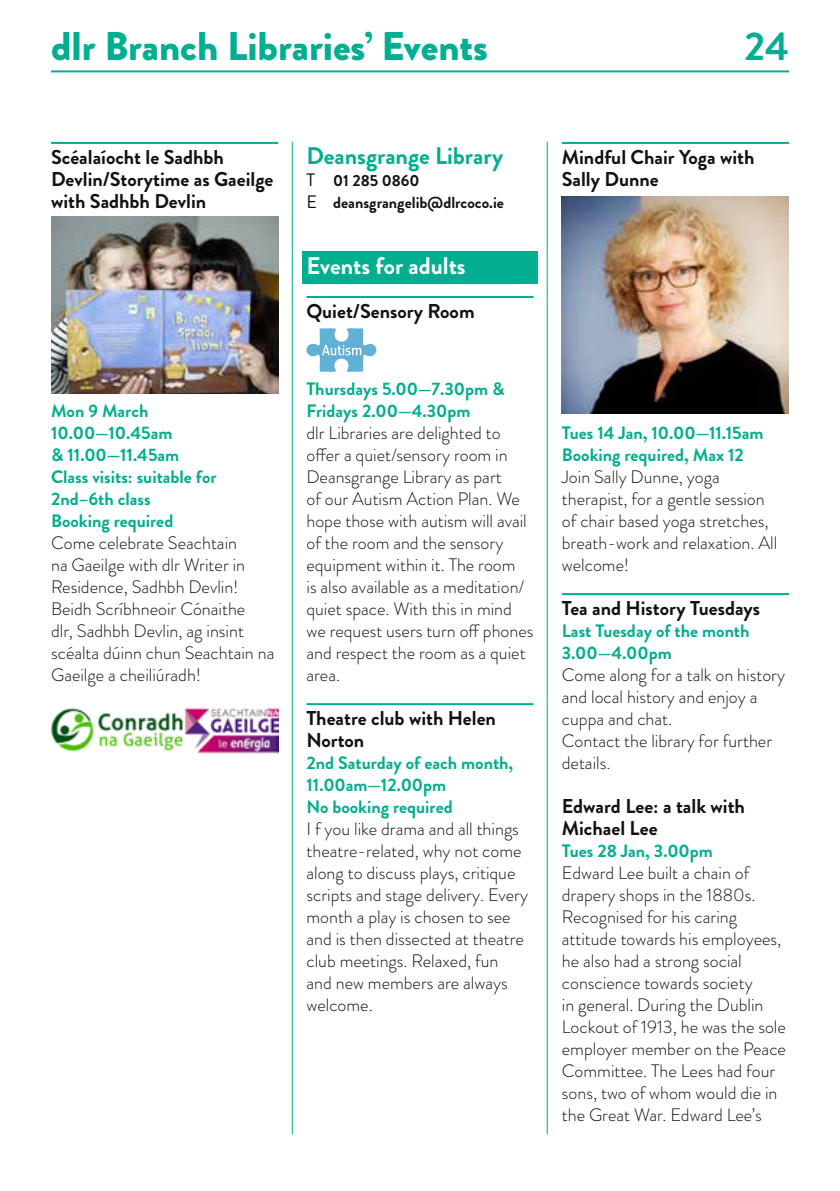
<style>
.page{position:relative;width:840px;height:1191px;background:#fff}
.page>*{position:absolute;margin:0;border:0;box-sizing:border-box;transform-origin:0 0}
.t1{font:900 40px "Brandon Grotesque";color:#02ae90}
.t2{font:700 40px "Brandon Grotesque";color:#02ae90}
.t3{font:700 24px "Brandon Grotesque";color:#02ae90}
.t4{font:700 24px "Brandon Grotesque";color:#fff}
.t5{font:700 20px/22px "Brandon Grotesque";color:#121212}
.t6{font:300 18px/22px "Brandon Grotesque";color:#121212}
.t7{font:700 18px/22px "Brandon Grotesque";color:#02ae90}
.t8{font:700 16px/22px "Brandon Grotesque";color:#121212}
.s1{font-weight:400;font-size:18px}
</style>
<div class="page">
<hr style="left:51px;top:70px;width:737px;height:2px;background:#02ae90">
<hr style="left:291px;top:142px;width:1px;height:992px;background:#02ae90">
<hr style="left:546px;top:142px;width:1px;height:992px;background:#02ae90">
<hr style="left:51px;top:142px;width:227px;height:2px;background:#02ae90">
<img style="left:51px;top:216px;width:227px;height:177px">
<img style="left:51px;top:707px;width:227px;height:47px">
<div style="left:302px;top:251px;width:235px;height:33px;background:#02ae90"></div>
<hr style="left:306px;top:296px;width:227px;height:2px;background:#02ae90">
<hr style="left:306px;top:703px;width:227px;height:2px;background:#02ae90">
<svg style="left:306px;top:328px;width:71px;height:44px"></svg>
<hr style="left:561px;top:142px;width:227px;height:2px;background:#02ae90">
<hr style="left:561px;top:593px;width:227px;height:2px;background:#02ae90">
<img style="left:561px;top:196px;width:227px;height:218px">
<h1 class="t1" style="left:51px;top:17px;width:438px">dlr Branch Libraries’ Events</h1>
<h1 class="t2" style="left:744px;top:18px;width:46px">24</h1>
<p class="t5" style="left:51px;top:146px;width:224px">Scéalaíocht le Sadhbh<br>Devlin/Storytime as Gaeilge with Sadhbh Devlin</p>
<p class="t7" style="left:51px;top:400px;width:167px">Mon 9 March<br>10.00—10.45am<br>&amp; 11.00—11.45am<br>Class visits: suitable for<br>2nd–6th class<br>Booking required</p>
<p class="t6" style="left:51px;top:532px;width:225px">Come celebrate Seachtain<br>na Gaeilge with dlr Writer in<br>Residence, Sadhbh Devlin!<br>Beidh Scríbhneoir Cónaithe<br>dlr, Sadhbh Devlin, ag insint scéalta dúinn chun Seachtain na<br>Gaeilge a cheiliúradh!</p>
<h2 class="t3" style="left:306px;top:139px;width:198px">Deansgrange Library</h2>
<p class="t8" style="left:306px;top:169px;width:199px"><span class="s1">T</span> 01 285 0860<br><span class="s1">E</span> deansgrangelib@dlrcoco.ie</p>
<h2 class="t4" style="left:306px;top:249px;width:161px">Events for adults</h2>
<p class="t5" style="left:306px;top:300px;width:169px">Quiet/Sensory Room</p>
<p class="t7" style="left:306px;top:378px;width:199px">Thursdays 5.00—7.30pm &amp;<br>Fridays 2.00—4.30pm</p>
<p class="t6" style="left:306px;top:422px;width:228px">dlr Libraries are delighted to offer a quiet/sensory room in<br>Deansgrange Library as part<br>of our Autism Action Plan. We hope those with autism will avail of the room and the sensory equipment within it. The room<br>is also available as a meditation/ quiet space. With this in mind we request users turn off phones and respect the room as a quiet area.</p>
<p class="t5" style="left:306px;top:707px;width:191px">Theatre club with Helen<br>Norton</p>
<p class="t7" style="left:306px;top:752px;width:208px">2nd Saturday of each month,<br>11.00am—12.00pm<br>No booking required</p>
<p class="t6" style="left:306px;top:818px;width:223px">I f you like drama and all things theatre-related, why not come along to discuss plays, critique scripts and stage delivery. Every month a play is chosen to see and is then dissected at theatre club meetings. Relaxed, fun and new members are always welcome.</p>
<p class="t5" style="left:561px;top:146px;width:194px">Mindful Chair Yoga with<br>Sally Dunne</p>
<p class="t7" style="left:561px;top:422px;width:203px">Tues 14 Jan, 10.00—11.15am<br>Booking required, Max 12</p>
<p class="t6" style="left:561px;top:466px;width:217px">Join Sally Dunne, yoga therapist, for a gentle session of chair based yoga stretches, breath-work and relaxation. All welcome!</p>
<p class="t5" style="left:561px;top:597px;width:200px">Tea and History Tuesdays</p>
<p class="t7" style="left:561px;top:620px;width:189px">Last Tuesday of the month<br>3.00—4.00pm</p>
<p class="t6" style="left:561px;top:664px;width:225px">Come along for a talk on history and local history and enjoy a cuppa and chat.<br>Contact the library for further details.</p>
<p class="t5" style="left:561px;top:795px;width:184px">Edward Lee: a talk with<br>Michael Lee</p>
<p class="t7" style="left:561px;top:840px;width:152px">Tues 28 Jan, 3.00pm</p>
<p class="t6" style="left:561px;top:862px;width:225px">Edward Lee built a chain of drapery shops in the 1880s.<br>Recognised for his caring attitude towards his employees, he also had a strong social conscience towards society<br>in general. During the Dublin<br>Lockout of 1913, he was the sole employer member on the Peace<br>Committee. The Lees had four sons, two of whom would die in the Great War. Edward Lee’s</p>
</div>
